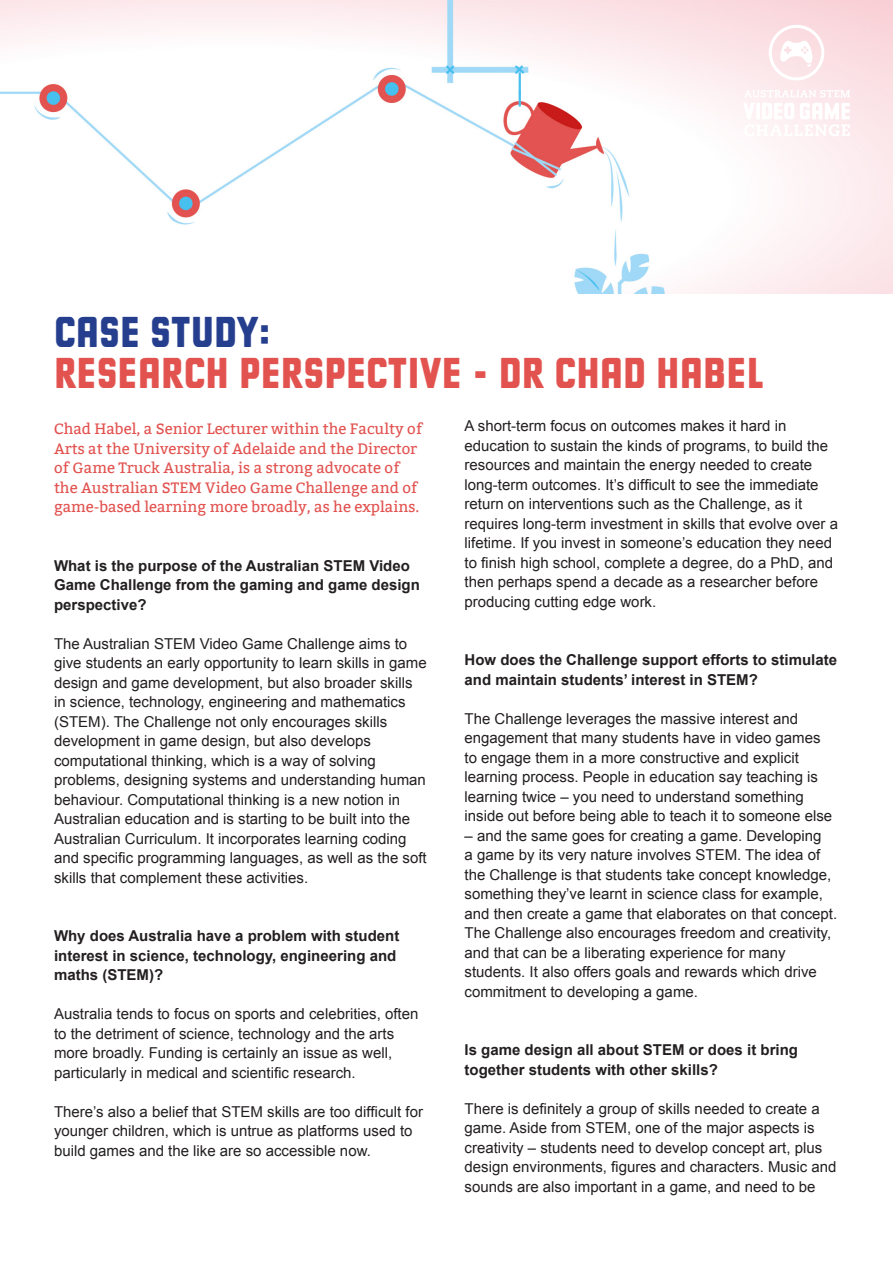
<style>
.page{position:relative;width:893px;height:1263px;background:#fff}
.page>*{position:absolute;margin:0;border:0;box-sizing:border-box;transform-origin:0 0}
.t1{font:700 46.5px/40.8px "Berber King Caps";color:#e25350}
.t2{font:15px/19.5px "Arial";color:#231f20}
.t3{font:700 15px/19.5px "Arial";color:#231f20}
.t4{font:15px/19.5px "Bitter";color:#e25350}
.s1{color:#253f8e}
</style>
<div class="page">
<img style="left:0;top:0;width:893px;height:294px">
<svg style="left:743px;top:90px;width:107px;height:46px"></svg>
<svg style="left:769px;top:25px;width:55px;height:55px"></svg>
<p class="t1" style="left:54px;top:314px;width:711px"><span class="s1">CASE STUDY:<br></span>RESEARCH PERSPECTIVE - DR CHAD HABEL</p>
<p class="t4" style="left:54px;top:419px;width:370px">Chad Habel, a Senior Lecturer within the Faculty of Arts at the University of Adelaide and the Director of Game Truck Australia, is a strong advocate of the Australian STEM Video Game Challenge and of game-based learning more broadly, as he explains.</p>
<p class="t2" style="left:465px;top:416px;width:375px">A short-term focus on outcomes makes it hard in education to sustain the kinds of programs, to build the resources and maintain the energy needed to create long-term outcomes. It’s difficult to see the immediate return on interventions such as the Challenge, as it requires long-term investment in skills that evolve over a lifetime. If you invest in someone’s education they need to finish high school, complete a degree, do a PhD, and then perhaps spend a decade as a researcher before producing cutting edge work.</p>
<p class="t3" style="left:54px;top:556px;width:367px">What is the purpose of the Australian STEM Video<br>Game Challenge from the gaming and game design perspective?</p>
<p class="t2" style="left:54px;top:634px;width:374px">The Australian STEM Video Game Challenge aims to give students an early opportunity to learn skills in game design and game development, but also broader skills in science, technology, engineering and mathematics (STEM). The Challenge not only encourages skills development in game design, but also develops computational thinking, which is a way of solving problems, designing systems and understanding human behaviour. Computational thinking is a new notion in Australian education and is starting to be built into the Australian Curriculum. It incorporates learning coding and specific programming languages, as well as the soft skills that complement these activities.</p>
<p class="t3" style="left:465px;top:651px;width:374px">How does the Challenge support efforts to stimulate and maintain students’ interest in STEM?</p>
<p class="t2" style="left:465px;top:709px;width:369px">The Challenge leverages the massive interest and engagement that many students have in video games to engage them in a more constructive and explicit learning process. People in education say teaching is learning twice – you need to understand something inside out before being able to teach it to someone else</p>
<p class="t2" style="left:465px;top:826px;width:374px">– and the same goes for creating a game. Developing<br>a game by its very nature involves STEM. The idea of the Challenge is that students take concept knowledge, something they’ve learnt in science class for example, and then create a game that elaborates on that concept.<br>The Challenge also encourages freedom and creativity, and that can be a liberating experience for many students. It also offers goals and rewards which drive commitment to developing a game.</p>
<p class="t3" style="left:54px;top:927px;width:347px">Why does Australia have a problem with student interest in science, technology, engineering and maths (STEM)?</p>
<p class="t2" style="left:54px;top:1004px;width:366px">Australia tends to focus on sports and celebrities, often to the detriment of science, technology and the arts more broadly. Funding is certainly an issue as well, particularly in medical and scientific research.</p>
<p class="t2" style="left:54px;top:1102px;width:371px">There’s also a belief that STEM skills are too difficult for younger children, which is untrue as platforms used to build games and the like are so accessible now.</p>
<p class="t3" style="left:465px;top:1041px;width:335px">Is game design all about STEM or does it bring together students with other skills?</p>
<p class="t2" style="left:465px;top:1099px;width:373px">There is definitely a group of skills needed to create a game. Aside from STEM, one of the major aspects is creativity – students need to develop concept art, plus design environments, figures and characters. Music and sounds are also important in a game, and need to be</p>
</div>
